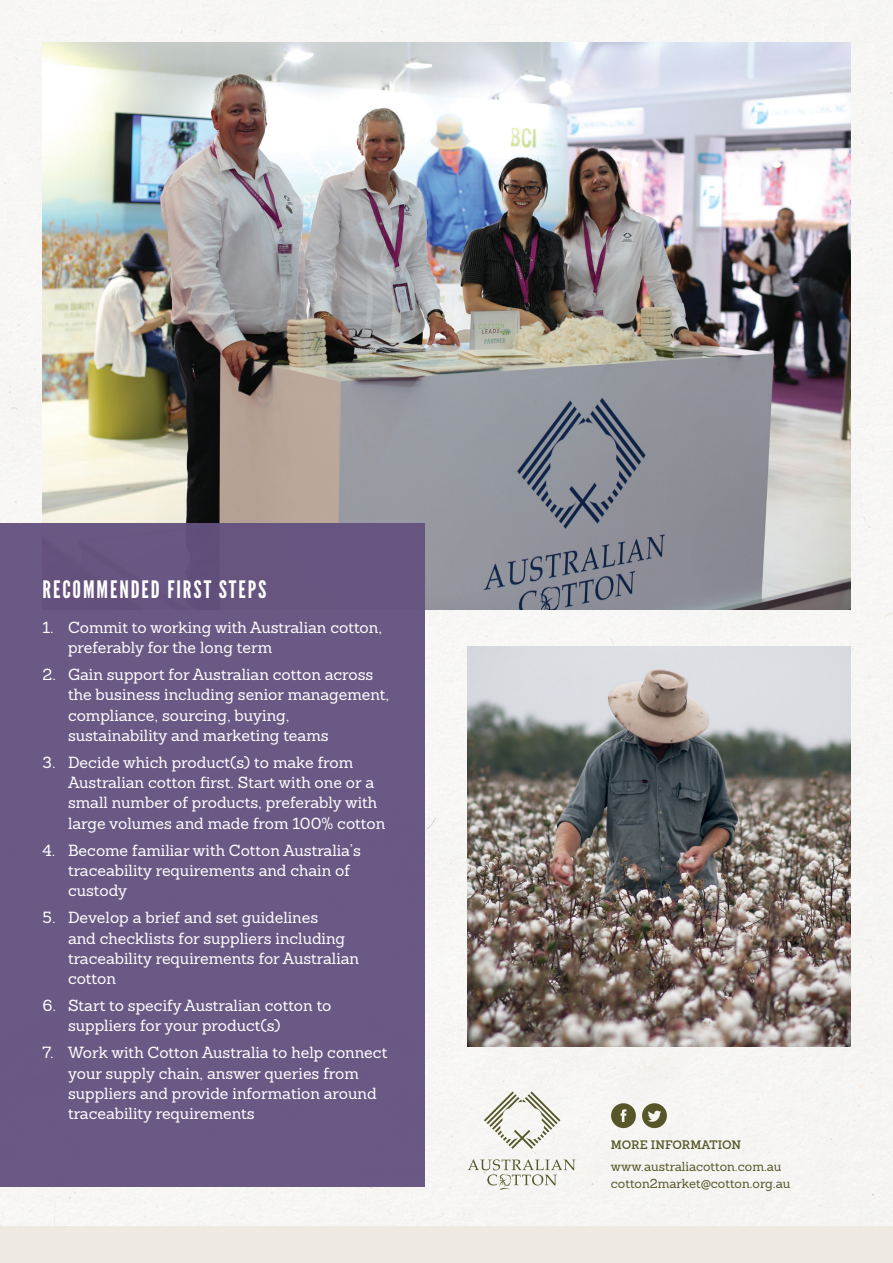
<style>
.page{position:relative;width:893px;height:1263px;background:#fff}
.page>*{position:absolute;margin:0;border:0;box-sizing:border-box;transform-origin:0 0}
.t1{font:24px "League Gothic";letter-spacing:.08em;color:#fff}
.t2{font:15.75px/20.2px "Sanchez";color:#fff}
.Body_Copy{font:12.75px "Sanchez";color:#565629}
.Body_Copy-2{font:600 12px "Sanchez";color:#565629}
</style>
<div class="page">
<div style="left:0;top:0;width:893px;height:1226px;background:#f6f6f4"></div>
<img style="left:43px;top:43px;width:807px;height:566px">
<img style="left:468px;top:646px;width:382px;height:400px">
<div style="left:0;top:523px;width:425px;height:663px;background:#6a5985"></div>
<div style="left:0;top:1226px;width:893px;height:37px;background:#eee9e1"></div>
<svg style="left:484px;top:1091px;width:76px;height:58px"></svg>
<svg style="left:468px;top:1159px;width:107px;height:31px"></svg>
<svg style="left:611px;top:1103px;width:25px;height:25px"></svg>
<svg style="left:642px;top:1103px;width:25px;height:25px"></svg>
<h2 class="t1" style="left:43px;top:576px;width:225px">RECOMMENDED FIRST STEPS</h2>
<p class="t2" style="left:68px;top:617px;width:315px;text-indent:-26px">1. Commit to working with Australian cotton, preferably for the long term</p>
<p class="t2" style="left:68px;top:664px;width:323px;text-indent:-26px">2. Gain support for Australian cotton across the business including senior management, compliance, sourcing, buying, sustainability and marketing teams</p>
<p class="t2" style="left:68px;top:752px;width:319px;text-indent:-26px">3. Decide which product(s) to make from Australian cotton first. Start with one or a small number of products, preferably with large volumes and made from 100% cotton</p>
<p class="t2" style="left:68px;top:840px;width:294px;text-indent:-26px">4. Become familiar with Cotton Australia’s traceability requirements and chain of custody</p>
<p class="t2" style="left:68px;top:907px;width:293px;text-indent:-26px">5. Develop a brief and set guidelines<br>and checklists for suppliers including traceability requirements for Australian cotton</p>
<p class="t2" style="left:68px;top:995px;width:265px;text-indent:-26px">6. Start to specify Australian cotton to suppliers for your product(s)</p>
<p class="t2" style="left:68px;top:1042px;width:321px;text-indent:-26px">7. Work with Cotton Australia to help connect your supply chain, answer queries from suppliers and provide information around traceability requirements</p>
<p class="Body_Copy-2" style="left:611px;top:1137px;width:132px">MORE INFORMATION</p>
<p class="Body_Copy" style="left:611px;top:1158px;width:172px">www.australiacotton.com.au</p>
<p class="Body_Copy" style="left:611px;top:1175px;width:181px">cotton2market@cotton.org.au</p>
</div>
